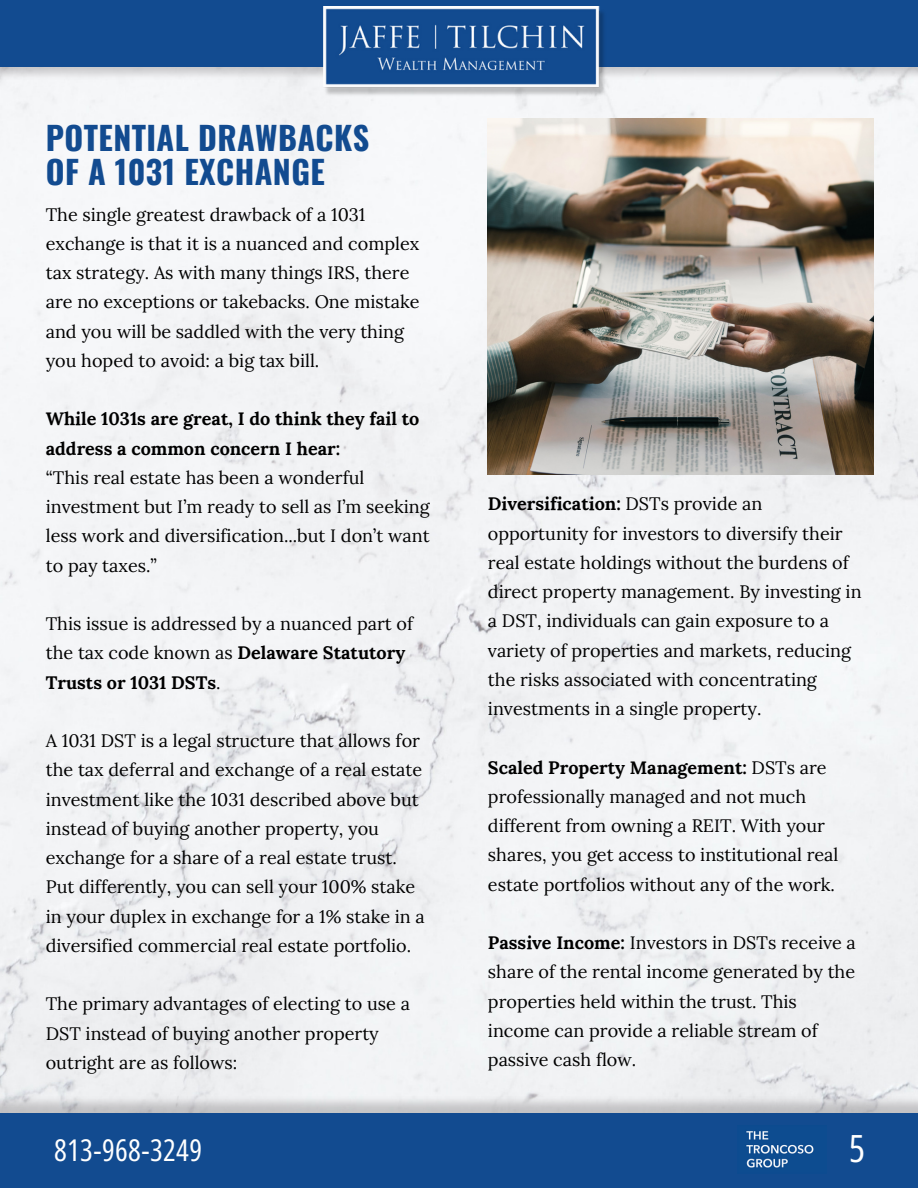
<style>
.page{position:relative;width:918px;height:1188px;background:#fff}
.page>*{position:absolute;margin:0;border:0;box-sizing:border-box;transform-origin:0 0}
.t1{font:37.5px "Open Sans Condensed";color:#fff}
.t2{font:700 32.25px "Oswald";letter-spacing:.015em;color:#124b90}
.t3{font:30px "Open Sans Condensed";letter-spacing:.015em;color:#fff}
.t4{font:18px/29.2px "Lora";color:#000}
.t5{font:700 18px/29.2px "Lora";color:#000}
.s1{font-weight:700}
</style>
<div class="page">
<div style="left:0;top:0;width:918px;height:1096px;background:#f2f3f5"></div>
<img style="left:488px;top:119px;width:386px;height:355px">
<img style="left:1px;top:67px;width:917px;height:13px">
<div style="left:1px;top:0;width:917px;height:67px;background:#124b90"></div>
<img style="left:307px;top:7px;width:315px;height:92px">
<img style="left:0;top:1096px;width:918px;height:17px">
<div style="left:0;top:1113px;width:918px;height:75px;background:#124b90"></div>
<img style="left:746px;top:1131px;width:68px;height:37px">
<p class="t2" style="left:46px;top:113px;width:325px">POTENTIAL DRAWBACKS</p>
<p class="t2" style="left:46px;top:146px;width:281px">OF A 1031 EXCHANGE</p>
<p class="t4" style="left:46px;top:199px;width:375px">The single greatest drawback of a 1031 exchange is that it is a nuanced and complex tax strategy. As with many things IRS, there are no exceptions or takebacks. One mistake and you will be saddled with the very thing you hoped to avoid: a big tax bill.</p>
<p class="t5" style="left:46px;top:404px;width:375px">While 1031s are great, I do think they fail to address a common concern I hear:</p>
<p class="t4" style="left:46px;top:463px;width:385px">“This real estate has been a wonderful investment but I’m ready to sell as I’m seeking less work and diversification...but I don’t want to pay taxes.”</p>
<p class="t4" style="left:46px;top:609px;width:369px">This issue is addressed by a nuanced part of the tax code known as <span class="s1">Delaware Statutory<br>Trusts or 1031 DSTs</span>.</p>
<p class="t4" style="left:46px;top:726px;width:381px">A 1031 DST is a legal structure that allows for the tax deferral and exchange of a real estate investment like the 1031 described above but instead of buying another property, you exchange for a share of a real estate trust.<br>Put differently, you can sell your 100% stake in your duplex in exchange for a 1% stake in a diversified commercial real estate portfolio.</p>
<p class="t4" style="left:46px;top:989px;width:366px">The primary advantages of electing to use a<br>DST instead of buying another property outright are as follows:</p>
<p class="t4" style="left:488px;top:489px;width:375px"><span class="s1">Diversification:</span> DSTs provide an opportunity for investors to diversify their real estate holdings without the burdens of direct property management. By investing in a DST, individuals can gain exposure to a variety of properties and markets, reducing the risks associated with concentrating investments in a single property.</p>
<p class="t4" style="left:488px;top:752px;width:352px"><span class="s1">Scaled Property Management:</span> DSTs are professionally managed and not much different from owning a REIT. With your shares, you get access to institutional real estate portfolios without any of the work.</p>
<p class="t4" style="left:488px;top:928px;width:369px"><span class="s1">Passive Income:</span> Investors in DSTs receive a share of the rental income generated by the properties held within the trust. This income can provide a reliable stream of passive cash flow.</p>
<p class="t3" style="left:54px;top:1129px;width:150px">813-968-3249</p>
<p class="t1" style="left:849px;top:1122px;width:17px">5</p>
</div>
